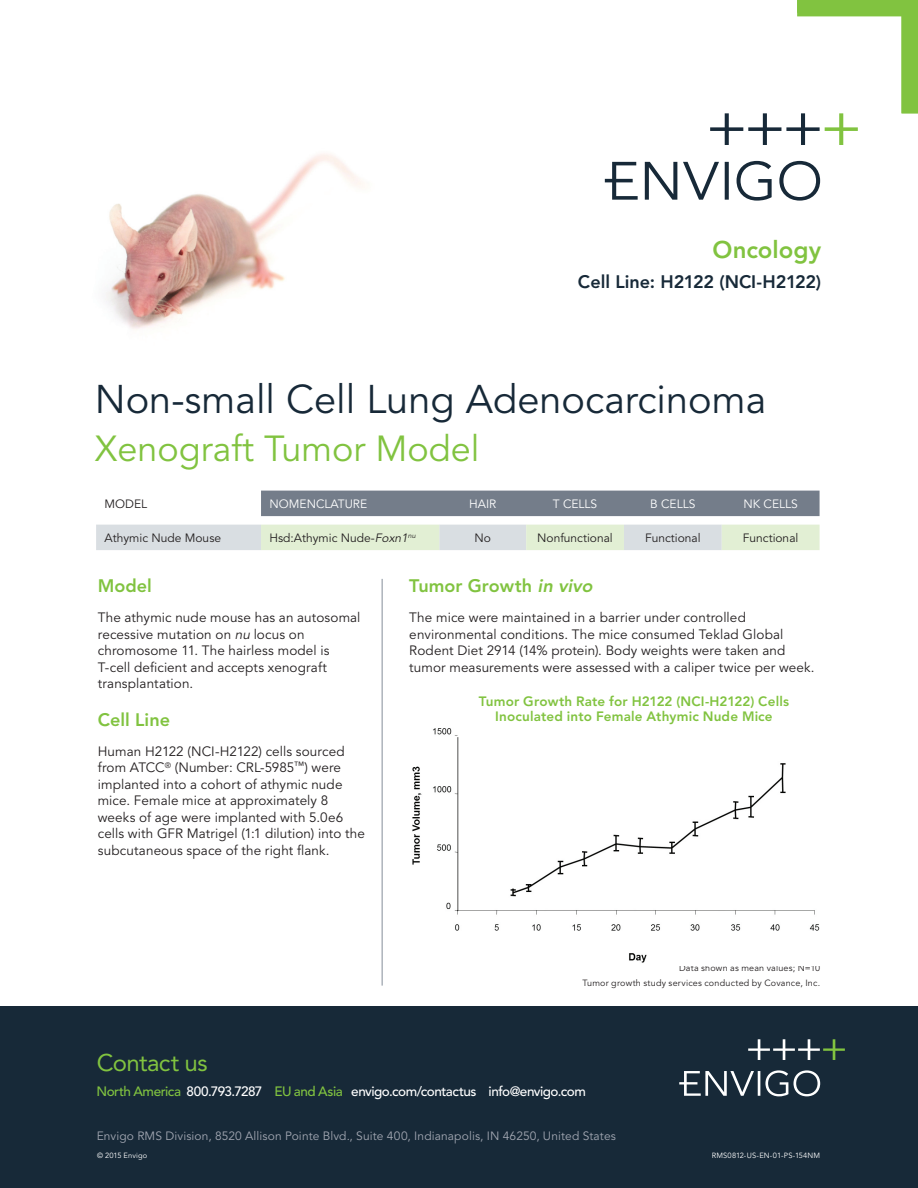
<style>
.page{position:relative;width:918px;height:1188px;background:#fff}
.page>*{position:absolute;margin:0;border:0;box-sizing:border-box;transform-origin:0 0}
.t1{font:39.75px "Avenir LT Std";color:#172938}
.t2{font:36px "Avenir LT Std";color:#81c340}
.t3{font:24px "Avenir LT Std";letter-spacing:-.025em;color:#81c340}
.t4{font:800 24px "Avenir LT Std";color:#81c340}
.t5{font:800 18px "Avenir LT Std";letter-spacing:.005em;color:#81c340}
.t6{font:800 18px "Avenir LT Std";letter-spacing:-.005em;color:#172938}
.t7{font:13.5px/16.5px "Avenir LT Std";letter-spacing:.01em;color:#231f20}
.t8{font:800 13.5px/15.8px "Avenir LT Std";letter-spacing:.01em;color:#81c340;text-align:center}
.t9{font:500 13.5px "Avenir LT Std";letter-spacing:-.035em;color:#fff}
.t10{font:12px "Avenir LT Std";letter-spacing:.01em;color:#a2a7b2}
.t11{font:12px "Avenir LT Std";color:#231f20}
.t12{font:12px "Avenir LT Std";color:#fff}
.t13{font:9px "Avenir LT Std";letter-spacing:.02em;color:#231f20}
.t14{font:7.5px "Avenir LT Std";letter-spacing:.015em;color:#fff}
.s1{font-style:italic}
.s2{color:#81c340}
</style>
<div class="page">
<svg style="left:605px;top:162px;width:33px;height:38px"></svg>
<svg style="left:645px;top:162px;width:32px;height:38px"></svg>
<svg style="left:683px;top:162px;width:36px;height:38px"></svg>
<svg style="left:725px;top:162px;width:4px;height:38px"></svg>
<svg style="left:737px;top:161px;width:35px;height:40px"></svg>
<svg style="left:779px;top:161px;width:41px;height:40px"></svg>
<svg style="left:710px;top:0;width:208px;height:145px"></svg>
<hr style="left:382px;top:579px;width:1px;height:407px;background:#858e99">
<div style="left:0;top:1007px;width:918px;height:181px;background:#172938"></div>
<svg style="left:679px;top:1070px;width:109px;height:26px"></svg>
<svg style="left:794px;top:1070px;width:26px;height:26px"></svg>
<svg style="left:748px;top:1039px;width:97px;height:21px"></svg>
<img style="left:412px;top:728px;width:408px;height:235px">
<div style="left:261px;top:491px;width:559px;height:25px;background:#747d8a"></div>
<svg style="left:96px;top:525px;width:724px;height:25px;background:#dde6da"></svg>
<img style="left:105px;top:153px;width:258px;height:177px">
<h3 class="t4" style="left:713px;top:236px;width:110px">Oncology</h3>
<h3 class="t6" style="left:578px;top:271px;width:245px">Cell Line: H2122 (NCI-H2122)</h3>
<h1 class="t1" style="left:95px;top:376px;width:673px">Non-small Cell Lung Adenocarcinoma</h1>
<h2 class="t2" style="left:95px;top:428px;width:386px">Xenograft Tumor Model</h2>
<p class="t11" style="left:105px;top:497px;width:44px">MODEL</p>
<p class="t12" style="left:270px;top:497px;width:99px">NOMENCLATURE</p>
<p class="t12" style="left:469px;top:497px;width:29px">HAIR</p>
<p class="t12" style="left:553px;top:497px;width:46px">T CELLS</p>
<p class="t12" style="left:650px;top:497px;width:47px">B CELLS</p>
<p class="t12" style="left:743px;top:497px;width:56px">NK CELLS</p>
<p class="t11" style="left:105px;top:531px;width:118px">Athymic Nude Mouse</p>
<p class="t11" style="left:270px;top:531px;width:149px">Hsd:Athymic Nude-<span class="s1">Foxn1</span><sup>nu</sup></p>
<p class="t11" style="left:474px;top:531px;width:18px">No</p>
<p class="t11" style="left:537px;top:531px;width:77px">Nonfunctional</p>
<p class="t11" style="left:645px;top:531px;width:57px">Functional</p>
<p class="t11" style="left:743px;top:531px;width:57px">Functional</p>
<h3 class="t5" style="left:98px;top:576px;width:56px">Model</h3>
<p class="t7" style="left:98px;top:610px;width:264px">The athymic nude mouse has an autosomal recessive mutation on <span class="s1">nu</span> locus on chromosome 11. The hairless model is T-cell deficient and accepts xenograft transplantation.</p>
<h3 class="t5" style="left:98px;top:709px;width:74px">Cell Line</h3>
<p class="t7" style="left:98px;top:743px;width:269px">Human H2122 (NCI-H2122) cells sourced from ATCC<sup>®</sup> (Number: CRL-5985<sup>™</sup>) were implanted into a cohort of athymic nude mice. Female mice at approximately 8 weeks of age were implanted with 5.0e6 cells with GFR Matrigel (1:1 dilution) into the subcutaneous space of the right flank.</p>
<h3 class="t5" style="left:409px;top:576px;width:188px">Tumor Growth <span class="s1">in vivo</span></h3>
<p class="t7" style="left:409px;top:610px;width:407px">The mice were maintained in a barrier under controlled environmental conditions. The mice consumed Teklad Global Rodent Diet 2914 (14% protein). Body weights were taken and tumor measurements were assessed with a caliper twice per week.</p>
<p class="t8" style="left:479px;top:693px;width:312px">Tumor Growth Rate for H2122 (NCI-H2122) Cells<br>Inoculated into Female Athymic Nude Mice</p>
<p class="t13" style="left:679px;top:963px;width:143px">Data shown as mean values; N=10</p>
<p class="t13" style="left:583px;top:978px;width:239px">Tumor growth study services conducted by Covance, Inc.</p>
<h3 class="t3" style="left:97px;top:1049px;width:112px">Contact us</h3>
<p class="t9" style="left:97px;top:1084px;width:491px"><span class="s2">North America</span> 800.793.7287 <span class="s2">EU and Asia</span> envigo.com/contactus info@envigo.com</p>
<p class="t10" style="left:97px;top:1128px;width:521px">Envigo RMS Division, 8520 Allison Pointe Blvd., Suite 400, Indianapolis, IN 46250, United States</p>
<p class="t14" style="left:97px;top:1151px;width:52px">© 2015 Envigo</p>
<p class="t14" style="left:712px;top:1151px;width:110px">RMS0812-US-EN-01-PS-154NM</p>
</div>
